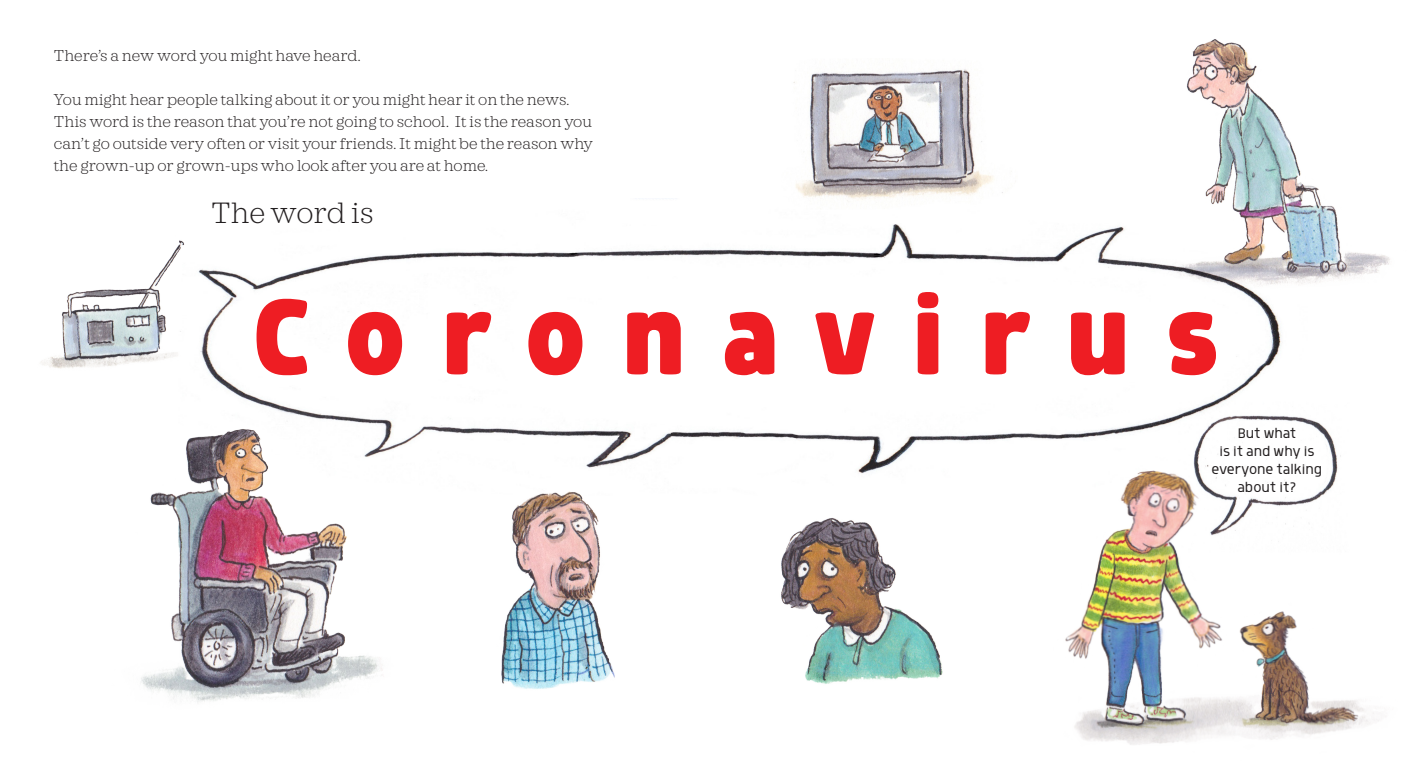
<style>
.page{position:relative;width:1418px;height:780px;background:#fff}
.page>*{position:absolute;margin:0;border:0;box-sizing:border-box;transform-origin:0 0}
.t1{font:800 125px "Morl";letter-spacing:.29em;color:#ee1d23}
.t2{font:200 30px "Sagona";color:#231f20}
.t3{font:200 16px/22px "Sagona";color:#231f20;text-align:justify}
.t4{font:300 16px/18px "Morl Sans";color:#231f20;text-align:center}
</style>
<div class="page">
<img style="left:1065px;top:495px;width:314px;height:250px">
<img style="left:1186px;top:39px;width:204px;height:244px">
<img style="left:141px;top:492px;width:241px;height:210px">
<img style="left:41px;top:246px;width:137px;height:123px">
<img style="left:501px;top:495px;width:114px;height:194px">
<img style="left:781px;top:518px;width:162px;height:166px">
<img style="left:793px;top:69px;width:210px;height:129px">
<img style="left:1148px;top:419px;width:206px;height:165px">
<img style="left:178px;top:198px;width:1128px;height:297px">
<p class="t3" style="left:54px;top:45px;width:308px">There’s a new word you might have heard.</p>
<p class="t3" style="left:54px;top:89px;width:517px">You might hear people talking about it or you might hear it on the news.</p>
<p class="t3" style="left:54px;top:111px;width:540px">This word is the reason that you’re not going to school. It is the reason you can’t go outside very often or visit your friends. It might be the reason why the grown-up or grown-ups who look after you are at home.</p>
<p class="t2" style="left:211px;top:195px;width:164px">The word is</p>
<p class="t1" style="left:253px;top:264px;width:966px">Coronavirus</p>
<p class="t4" style="left:1211px;top:423px;width:112px">But what<br>¡s ¡t and why ¡s everyone talk¡ng about ¡t?</p>
</div>
